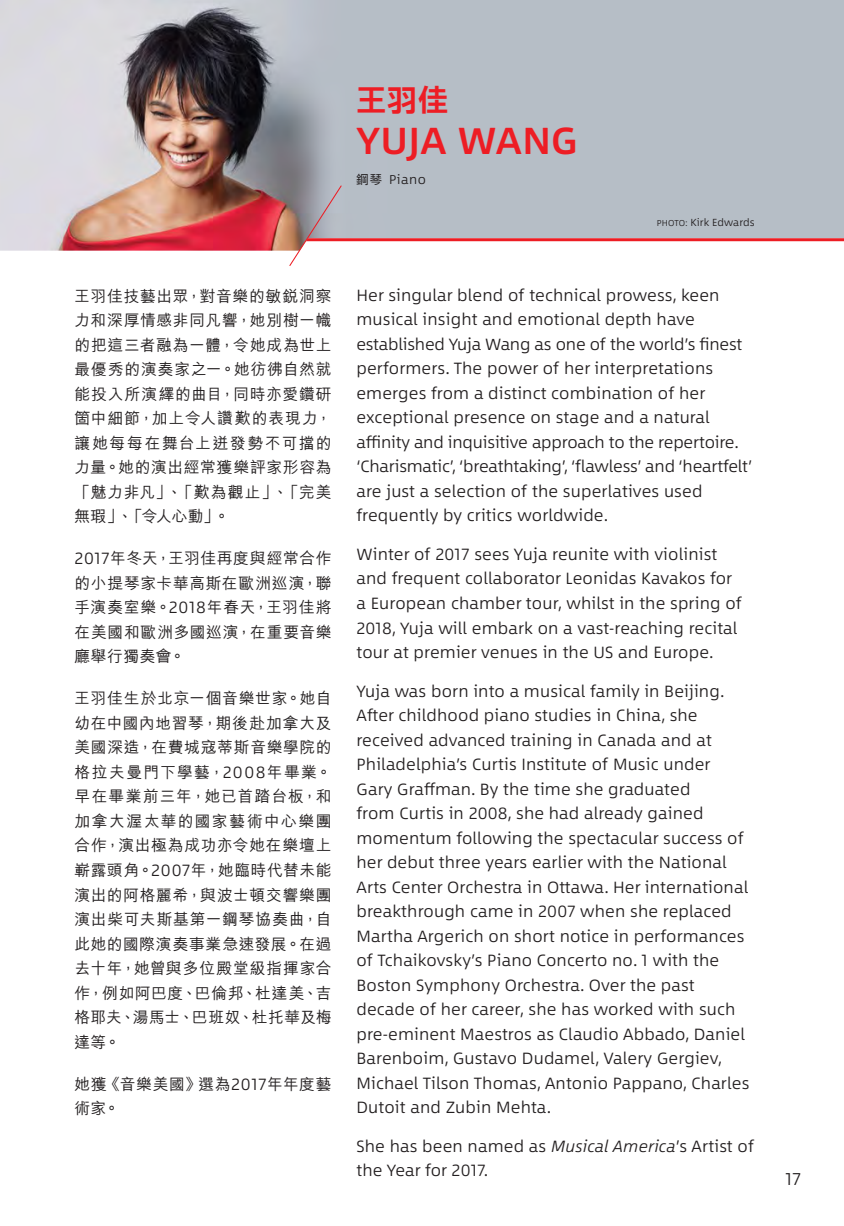
<style>
.page{position:relative;width:844px;height:1226px;background:#fff}
.page>*{position:absolute;margin:0;border:0;box-sizing:border-box;transform-origin:0 0}
.t1{font:500 38.5px "Between 1";letter-spacing:.015em;color:#ed1d24}
.t2{font:700 29.75px "Aktiv Hei Hant";color:#ed1d24}
.t3{font:300 17.5px "Between 1";color:#231f20}
.t4{font:300 16.62px/24.5px "Between 1";letter-spacing:.01em;color:#231f20}
.t5{font:500 15.75px/24.5px "M Hei";letter-spacing:.045em;color:#231f20;text-align:justify}
.t6{font:300 13.12px "Between 1";letter-spacing:.04em;color:#231f20}
.t7{font:300 10.5px "Between 1";letter-spacing:.01em;color:#231f20}
.s1{font-family:"Between 1";font-weight:300;font-size:16.62px}
.s2{font-family:"Aktiv Hei Hant";font-weight:400;font-size:12.25px}
.s3{font-size:8.75px}
.s4{font-style:italic}
</style>
<div class="page">
<img style="left:0;top:0;width:843px;height:251px">
<svg style="left:288px;top:184px;width:555px;height:82px"></svg>
<p class="t5" style="left:74px;top:284px;width:258px">王羽佳技藝出眾，對音樂的敏銳洞察力和深厚情感非同凡響，她別樹一幟的把這三者融為一體，令她成為世上最優秀的演奏家之一。她彷彿自然就能投入所演繹的曲目，同時亦愛鑽研箇中細節，加上令人讚歎的表現力，讓她每每在舞台上迸發勢不可擋的力量。她的演出經常獲樂評家形容為「魅力非凡」、「歎為觀止」、「完美無瑕」、「令人心動」。</p>
<p class="t5" style="left:74px;top:546px;width:258px"><span class="s1">2017</span>年冬天，王羽佳再度與經常合作的小提琴家卡華高斯在歐洲巡演，聯手演奏室樂。<span class="s1">2018</span>年春天，王羽佳將在美國和歐洲多國巡演，在重要音樂廳舉行獨奏會。</p>
<p class="t5" style="left:74px;top:686px;width:258px">王羽佳生於北京一個音樂世家。她自幼在中國內地習琴，期後赴加拿大及美國深造，在費城寇蒂斯音樂學院的格拉夫曼門下學藝，<span class="s1">2008</span>年畢業。早在畢業前三年，她已首踏台板，和加拿大渥太華的國家藝術中心樂團合作，演出極為成功亦令她在樂壇上嶄露頭角。<span class="s1">2007</span>年，她臨時代替未能演出的阿格麗希，與波士頓交響樂團演出柴可夫斯基第一鋼琴協奏曲，自此她的國際演奏事業急速發展。在過去十年，她曾與多位殿堂級指揮家合作，例如阿巴度、巴倫邦、杜達美、吉格耶夫、湯馬士、巴班奴、杜托華及梅達等。</p>
<p class="t5" style="left:74px;top:1071px;width:258px">她獲《音樂美國》選為<span class="s1">2017</span>年年度藝術家。</p>
<h2 class="t2" style="left:356px;top:82px;width:93px">王羽佳</h2>
<h1 class="t1" style="left:356px;top:117px;width:223px">YUJA WANG</h1>
<p class="t6" style="left:356px;top:171px;width:71px"><span class="s2">鋼琴</span> Piano</p>
<p class="t7" style="left:656px;top:216px;width:99px"><span class="s3">PHOTO:</span> Kirk Edwards</p>
<p class="t4" style="left:356px;top:282px;width:397px">Her singular blend of technical prowess, keen musical insight and emotional depth have established Yuja Wang as one of the world’s finest performers. The power of her interpretations emerges from a distinct combination of her exceptional presence on stage and a natural affinity and inquisitive approach to the repertoire. ‘Charismatic’, ‘breathtaking’, ‘flawless’ and ‘heartfelt’ are just a selection of the superlatives used frequently by critics worldwide.</p>
<p class="t4" style="left:356px;top:541px;width:386px">Winter of 2017 sees Yuja reunite with violinist and frequent collaborator Leonidas Kavakos for a European chamber tour, whilst in the spring of 2018, Yuja will embark on a vast-reaching recital tour at premier venues in the US and Europe.</p>
<p class="t4" style="left:356px;top:678px;width:394px">Yuja was born into a musical family in Beijing.<br>After childhood piano studies in China, she received advanced training in Canada and at Philadelphia’s Curtis Institute of Music under Gary Graffman. By the time she graduated<br>from Curtis in 2008, she had already gained momentum following the spectacular success of her debut three years earlier with the National Arts Center Orchestra in Ottawa. Her international breakthrough came in 2007 when she replaced Martha Argerich on short notice in performances of Tchaikovsky’s Piano Concerto no. 1 with the Boston Symphony Orchestra. Over the past decade of her career, she has worked with such pre-eminent Maestros as Claudio Abbado, Daniel Barenboim, Gustavo Dudamel, Valery Gergiev, Michael Tilson Thomas, Antonio Pappano, Charles Dutoit and Zubin Mehta.</p>
<p class="t4" style="left:356px;top:1133px;width:398px">She has been named as <span class="s4">Musical America</span>’s Artist of the Year for 2017.</p>
<p class="t3" style="left:785px;top:1167px;width:17px">17</p>
</div>
